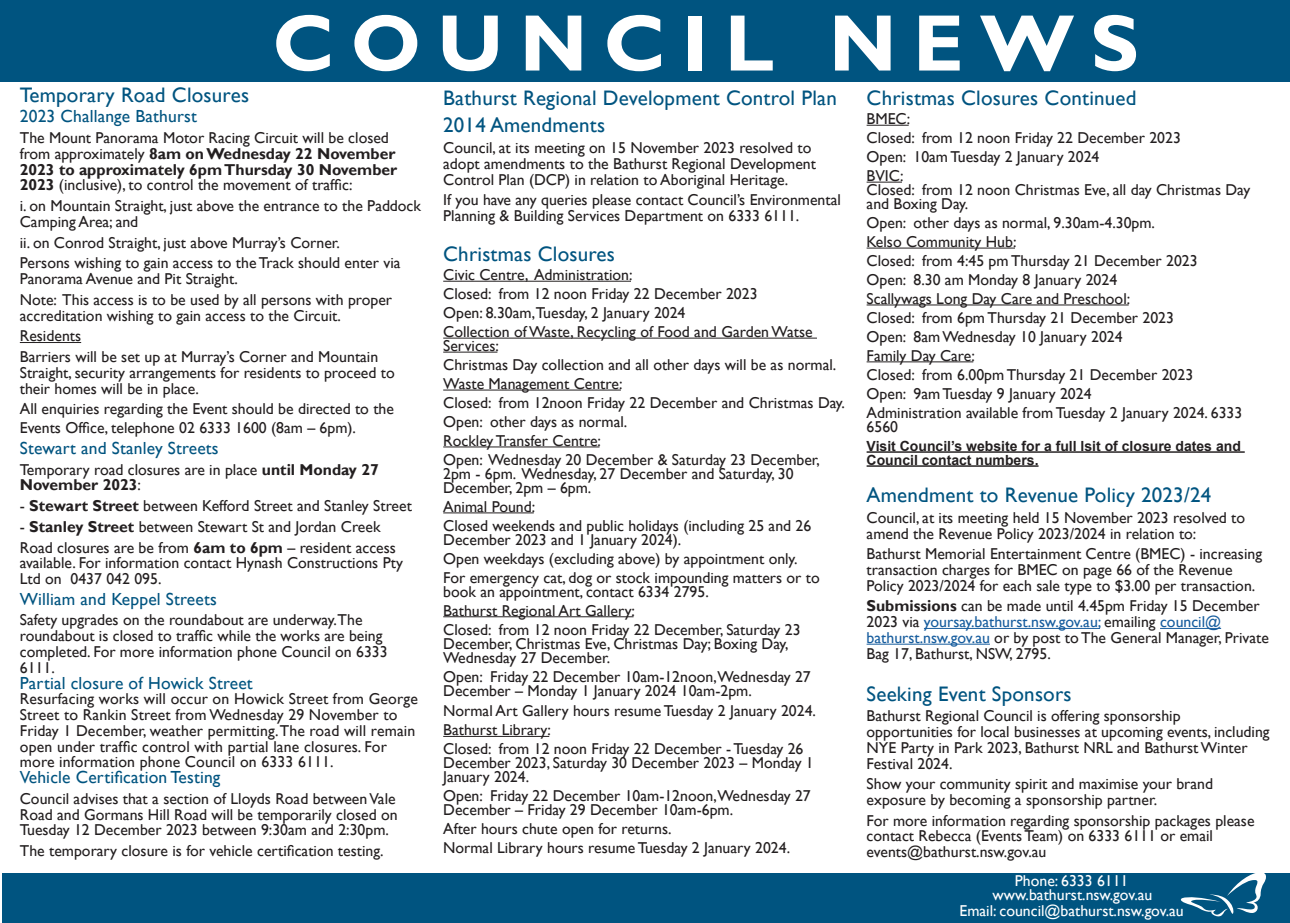
<style>
.page{position:relative;width:1290px;height:923px;background:#fff}
.page>*{position:absolute;margin:0;border:0;box-sizing:border-box;transform-origin:0 0}
.t1{font:700 80.5px "Gill Sans";letter-spacing:.2em;color:#fff}
.t2{font:21px/27.3px "Gill Sans";letter-spacing:.01em;color:#005480}
.t3{font:17.5px "Gill Sans";letter-spacing:.01em;color:#005480}
.t4{font:15.75px/15.8px "Gill Sans";color:#231f20}
.t5{font:15.75px/15.4px "Gill Sans";color:#fff;text-align:center}
.t6{font:700 14px/14px "Arial";color:#231f20}
.s1{font-weight:700}
.s2{color:#175d9e}
</style>
<div class="page">
<div style="left:0;top:0;width:1290px;height:81px;background:#005480"></div>
<div style="left:2px;top:873px;width:1288px;height:50px;background:#005480"></div>
<svg style="left:1180px;top:873px;width:86px;height:44px"></svg>
<hr style="left:20px;top:342px;width:61px;height:1px;background:#231f20">
<hr style="left:443px;top:281px;width:188px;height:1px;background:#231f20">
<hr style="left:443px;top:338px;width:374px;height:1px;background:#231f20">
<hr style="left:443px;top:352px;width:54px;height:1px;background:#231f20">
<hr style="left:443px;top:390px;width:178px;height:1px;background:#231f20">
<hr style="left:443px;top:446px;width:156px;height:1px;background:#231f20">
<hr style="left:443px;top:512px;width:91px;height:1px;background:#231f20">
<hr style="left:443px;top:616px;width:190px;height:1px;background:#231f20">
<hr style="left:443px;top:736px;width:106px;height:1px;background:#231f20">
<hr style="left:866px;top:125px;width:43px;height:1px;background:#231f20">
<hr style="left:866px;top:182px;width:36px;height:1px;background:#231f20">
<hr style="left:866px;top:248px;width:149px;height:1px;background:#231f20">
<hr style="left:866px;top:304px;width:262px;height:1px;background:#231f20">
<hr style="left:866px;top:361px;width:107px;height:1px;background:#231f20">
<hr style="left:866px;top:451px;width:379px;height:2px;background:#231f20">
<hr style="left:866px;top:465px;width:172px;height:2px;background:#231f20">
<hr style="left:924px;top:628px;width:176px;height:1px;background:#175d9e">
<hr style="left:1160px;top:628px;width:61px;height:1px;background:#175d9e">
<hr style="left:866px;top:644px;width:124px;height:1px;background:#175d9e">
<h1 class="t1" style="left:272px;top:-5px;width:868px">COUNCIL NEWS</h1>
<h2 class="t2" style="left:20px;top:81px;width:231px">Temporary Road Closures</h2>
<p class="t3" style="left:20px;top:106px;width:179px">2023 Challange Bathurst</p>
<p class="t4" style="left:20px;top:130px;width:379px">The Mount Panorama Motor Racing Circuit will be closed from approximately <span class="s1">8am on Wednesday 22 November 2023 to approximately 6pm Thursday 30 November 2023</span> (inclusive), to control the movement of traffic:</p>
<p class="t4" style="left:20px;top:198px;width:403px">i. on Mountain Straight, just above the entrance to the Paddock<br>Camping Area; and</p>
<p class="t4" style="left:20px;top:232px;width:382px;line-height:20.7px">ii. on Conrod Straight, just above Murray’s Corner.<br>Persons wishing to gain access to the Track should enter via</p>
<p class="t4" style="left:20px;top:269px;width:374px;line-height:20.7px">Panorama Avenue and Pit Straight.<br>Note: This access is to be used by all persons with proper</p>
<p class="t4" style="left:20px;top:305px;width:360px;line-height:20.7px">accreditation wishing to gain access to the Circuit.<br>Residents<br>Barriers will be set up at Murray’s Corner and Mountain</p>
<p class="t4" style="left:20px;top:365px;width:376px">Straight, security arrangements for residents to proceed to their homes will be in place.</p>
<p class="t4" style="left:20px;top:400px;width:376px;line-height:18.9px">All enquiries regarding the Event should be directed to the<br>Events Office, telephone 02 6333 1600 (8am – 6pm).</p>
<p class="t3" style="left:20px;top:438px;width:200px">Stewart and Stanley Streets</p>
<p class="t4" style="left:20px;top:462px;width:360px">Temporary road closures are in place <span class="s1">until Monday 27<br>November 2023</span>:</p>
<p class="t4" style="left:20px;top:498px;width:394px">- <span class="s1">Stewart Street</span> between Kefford Street and Stanley Street</p>
<p class="t4" style="left:20px;top:516px;width:378px;line-height:20.7px">- <span class="s1">Stanley Street</span> between Stewart St and Jordan Creek<br>Road closures are be from <span class="s1">6am to 6pm</span> – resident access</p>
<p class="t4" style="left:20px;top:555px;width:385px">available. For information contact Hynash Constructions Pty<br>Ltd on 0437 042 095.</p>
<p class="t3" style="left:20px;top:588px;width:198px">William and Keppel Streets</p>
<p class="t4" style="left:20px;top:612px;width:369px">Safety upgrades on the roundabout are underway.The roundabout is closed to traffic while the works are being completed. For more information phone Council on 6333<br>6111.</p>
<p class="t3" style="left:20px;top:672px;width:234px">Partial closure of Howick Street</p>
<p class="t4" style="left:20px;top:691px;width:400px">Resurfacing works will occur on Howick Street from George Street to Rankin Street from Wednesday 29 November to Friday 1 December, weather permitting. The road will remain open under traffic control with partial lane closures. For more information phone Council on 6333 6111.</p>
<p class="t3" style="left:20px;top:767px;width:202px">Vehicle Certification Testing</p>
<p class="t4" style="left:20px;top:791px;width:379px">Council advises that a section of Lloyds Road between Vale<br>Road and Gormans Hill Road will be temporarily closed on<br>Tuesday 12 December 2023 between 9:30am and 2:30pm.</p>
<p class="t4" style="left:20px;top:843px;width:365px">The temporary closure is for vehicle certification testing.</p>
<h2 class="t2" style="left:443px;top:85px;width:395px">Bathurst Regional Development Control Plan<br>2014 Amendments</h2>
<p class="t4" style="left:443px;top:140px;width:374px">Council, at its meeting on 15 November 2023 resolved to adopt amendments to the Bathurst Regional Development<br>Control Plan (DCP) in relation to Aboriginal Heritage.</p>
<p class="t4" style="left:443px;top:192px;width:399px">If you have any queries please contact Council’s Environmental<br>Planning &amp; Building Services Department on 6333 6111.</p>
<h2 class="t2" style="left:443px;top:241px;width:173px">Christmas Closures</h2>
<p class="t4" style="left:443px;top:265px;width:371px;line-height:18.9px">Civic Centre, Administration:<br>Closed: from 12 noon Friday 22 December 2023<br>Open: 8.30am,Tuesday, 2 January 2024<br>Collection of Waste, Recycling of Food and Garden Watse</p>
<p class="t4" style="left:443px;top:336px;width:403px;line-height:18.9px">Services:<br>Christmas Day collection and all other days will be as normal.<br>Waste Management Centre:<br>Closed: from 12noon Friday 22 December and Christmas Day.<br>Open: other days as normal.<br>Rockley Transfer Centre:<br>Open: Wednesday 20 December &amp; Saturday 23 December,</p>
<p class="t4" style="left:443px;top:467px;width:352px;line-height:14px">2pm - 6pm. Wednesday, 27 December and Saturday, 30<br>December, 2pm – 6pm.</p>
<p class="t4" style="left:443px;top:497px;width:370px;line-height:18.9px">Animal Pound:<br>Closed weekends and public holidays (including 25 and 26</p>
<p class="t4" style="left:443px;top:530px;width:378px;line-height:18.9px">December 2023 and 1 January 2024).<br>Open weekdays (excluding above) by appointment only.<br>For emergency cat, dog or stock impounding matters or to</p>
<p class="t4" style="left:443px;top:582px;width:359px;line-height:18.9px">book an appointment, contact 6334 2795.<br>Bathurst Regional Art Gallery:<br>Closed: from 12 noon Friday 22 December, Saturday 23</p>
<p class="t4" style="left:443px;top:636px;width:347px;line-height:14px">December, Christmas Eve, Christmas Day; Boxing Day,<br>Wednesday 27 December.</p>
<p class="t4" style="left:443px;top:669px;width:369px;line-height:14px">Open: Friday 22 December 10am-12noon,Wednesday 27<br>December – Monday 1 January 2024 10am-2pm.</p>
<p class="t4" style="left:443px;top:702px;width:374px;line-height:18.9px">Normal Art Gallery hours resume Tuesday 2 January 2024.<br>Bathurst Library:<br>Closed: from 12 noon Friday 22 December - Tuesday 26</p>
<p class="t4" style="left:443px;top:756px;width:372px;line-height:14px">December 2023, Saturday 30 December 2023 – Monday 1<br>January 2024.</p>
<p class="t4" style="left:443px;top:789px;width:369px;line-height:14px">Open: Friday 22 December 10am-12noon,Wednesday 27<br>December – Friday 29 December 10am-6pm.</p>
<p class="t4" style="left:443px;top:819px;width:348px;line-height:18.9px">After hours chute open for returns.<br>Normal Library hours resume Tuesday 2 January 2024.</p>
<h2 class="t2" style="left:866px;top:85px;width:271px">Christmas Closures Continued</h2>
<p class="t4" style="left:866px;top:110px;width:316px;line-height:18.9px">BMEC:<br>Closed: from 12 noon Friday 22 December 2023<br>Open: 10am Tuesday 2 January 2024<br>BVIC:</p>
<p class="t4" style="left:866px;top:183px;width:385px;line-height:14px">Closed: from 12 noon Christmas Eve, all day Christmas Day and Boxing Day.</p>
<p class="t4" style="left:866px;top:213px;width:377px;line-height:18.9px">Open: other days as normal, 9.30am-4.30pm.<br>Kelso Community Hub:<br>Closed: from 4:45 pm Thursday 21 December 2023<br>Open: 8.30 am Monday 8 January 2024<br>Scallywags Long Day Care and Preschool:<br>Closed: from 6pm Thursday 21 December 2023<br>Open: 8am Wednesday 10 January 2024<br>Family Day Care:<br>Closed: from 6.00pm Thursday 21 December 2023<br>Open: 9am Tuesday 9 January 2024<br>Administration available from Tuesday 2 January 2024. 6333</p>
<p class="t4" style="left:866px;top:419px;width:33px">6560</p>
<p class="t6" style="left:866px;top:439px;width:376px">Visit Council’s website for a full lsit of closure dates and<br>Council contact numbers.</p>
<h2 class="t2" style="left:866px;top:482px;width:346px">Amendment to Revenue Policy 2023/24</h2>
<p class="t4" style="left:866px;top:510px;width:380px">Council, at its meeting held 15 November 2023 resolved to amend the Revenue Policy 2023/2024 in relation to:</p>
<p class="t4" style="left:866px;top:546px;width:397px">Bathurst Memorial Entertainment Centre (BMEC) - increasing transaction charges for BMEC on page 66 of the Revenue<br>Policy 2023/2024 for each sale type to $3.00 per transaction.</p>
<p class="t4" style="left:866px;top:598px;width:404px"><span class="s1">Submissions</span> can be made until 4.45pm Friday 15 December 2023 via <span class="s2">yoursay.bathurst.nsw.gov.au;</span> emailing <span class="s2">council@ bathurst.nsw.gov.au</span> or by post to The General Manager, Private Bag 17, Bathurst, NSW, 2795.</p>
<h2 class="t2" style="left:866px;top:680px;width:207px">Seeking Event Sponsors</h2>
<p class="t4" style="left:866px;top:708px;width:405px">Bathurst Regional Council is offering sponsorship opportunities for local businesses at upcoming events, including NYE Party in Park 2023, Bathurst NRL and Bathurst Winter Festival 2024.</p>
<p class="t4" style="left:866px;top:776px;width:348px">Show your community spirit and maximise your brand exposure by becoming a sponsorship partner.</p>
<p class="t4" style="left:866px;top:813px;width:389px">For more information regarding sponsorship packages please contact Rebecca (Events Team) on 6333 6111 or email events@bathurst.nsw.gov.au</p>
<p class="t5" style="left:959px;top:872px;width:226px">Phone: 6333 6111 www.bathurst.nsw.gov.au<br>Email: council@bathurst.nsw.gov.au</p>
</div>
